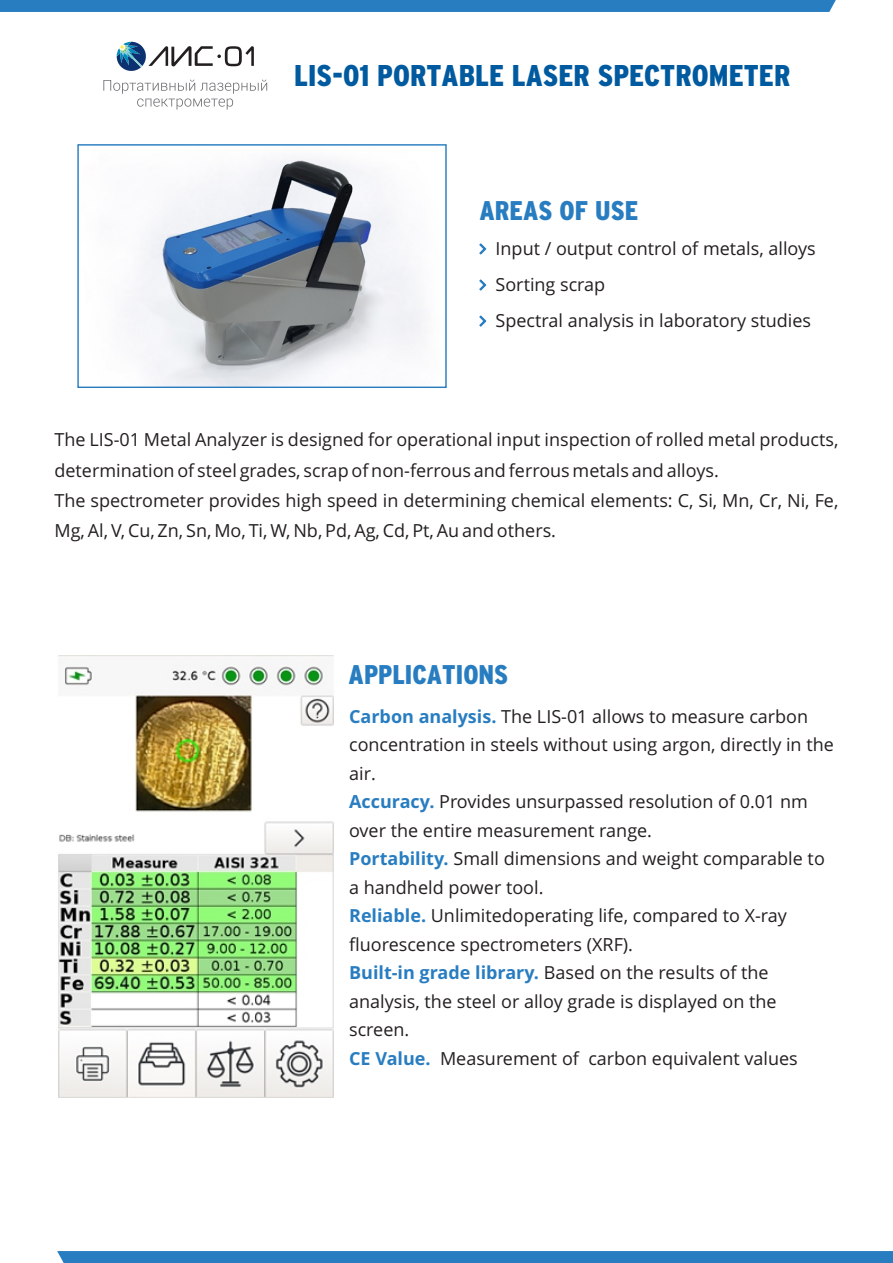
<style>
.page{position:relative;width:893px;height:1263px;background:#fff}
.page>*{position:absolute;margin:0;border:0;box-sizing:border-box;transform-origin:0 0}
.t1{font:900 condensed 30px "Interstate";color:#005a9f}
.t2{font:900 condensed 27px "Interstate";color:#287dc1}
.t3{font:18px/28.5px "Open Sans";color:#231f20}
.s1{font-weight:700;color:#287dc1}
</style>
<div class="page">
<img style="left:58px;top:656px;width:276px;height:441px">
<svg style="left:0;top:0;width:836px;height:12px"></svg>
<svg style="left:57px;top:1251px;width:836px;height:12px"></svg>
<img style="left:127px;top:156px;width:299px;height:230px">
<div style="left:77px;top:144px;width:370px;height:244px;border:1px solid #287dc1"></div>
<svg style="left:103px;top:80px;width:164px;height:30px"></svg>
<svg style="left:117px;top:42px;width:137px;height:29px"></svg>
<h1 class="t1" style="left:294px;top:59px;width:498px">LIS-01 PORTABLE LASER SPECTROMETER</h1>
<h2 class="t2" style="left:479px;top:196px;width:160px">AREAS OF USE</h2>
<p class="t3" style="left:496px;top:232px;width:322px;line-height:36px">Input / output control of metals, alloys<br>Sorting scrap<br>Spectral analysis in laboratory studies</p>
<p class="t3" style="left:54px;top:427px;width:785px;line-height:30.3px">The LIS-01 Metal Analyzer is designed for operational input inspection of rolled metal products, determination of steel grades, scrap of non-ferrous and ferrous metals and alloys.<br>The spectrometer provides high speed in determining chemical elements: C, Si, Mn, Cr, Ni, Fe, Mg, Al, V, Cu, Zn, Sn, Mo, Ti, W, Nb, Pd, Ag, Cd, Pt, Au and others.</p>
<h2 class="t2" style="left:349px;top:659px;width:161px">APPLICATIONS</h2>
<p class="t3" style="left:349px;top:704px;width:486px"><span class="s1">Carbon analysis.</span> The LIS-01 allows to measure carbon concentration in steels without using argon, directly in the air.<br><span class="s1">Accuracy.</span> Provides unsurpassed resolution of 0.01 nm over the entire measurement range.<br><span class="s1">Portability.</span> Small dimensions and weight comparable to a handheld power tool.<br><span class="s1">Reliable.</span> Unlimitedoperating life, compared to X-ray fluorescence spectrometers (XRF).<br><span class="s1">Built-in grade library.</span> Based on the results of the analysis, the steel or alloy grade is displayed on the screen.<br><span class="s1">CE Value.</span> Measurement of carbon equivalent values</p>
</div>
